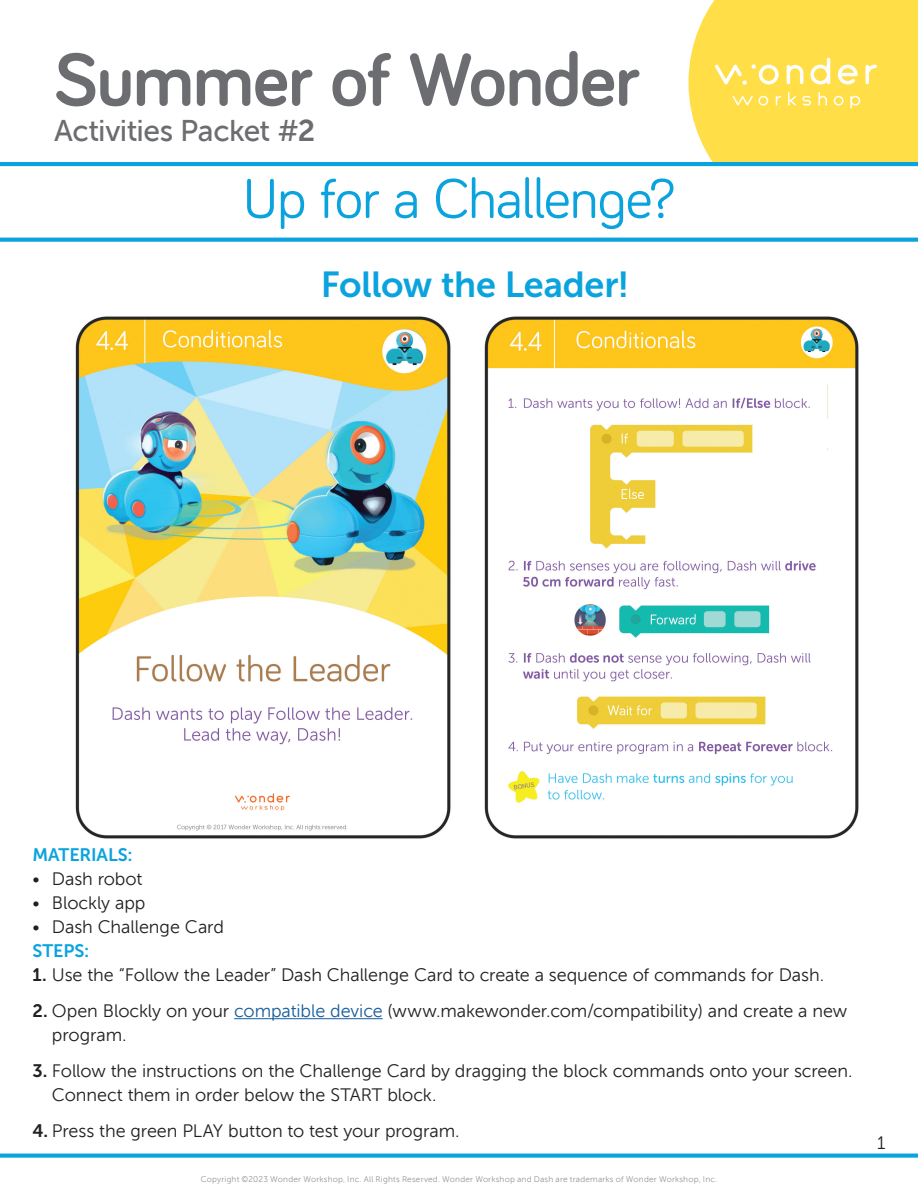
<style>
.page{position:relative;width:918px;height:1188px;background:#fff}
.page>*{position:absolute;margin:0;border:0;box-sizing:border-box;transform-origin:0 0}
.t1{font:700 76.5px "Bariol";letter-spacing:-.01em;color:#6c6d70}
.t2{font:57px "Bariol";letter-spacing:-.015em;color:#0aa3de}
.t3{font:36px "Museo Sans 700";letter-spacing:-.005em;color:#0aa3de}
.t4{font:30px "Museo Sans 500";letter-spacing:-.02em;color:#6c6d70}
.COPYTEXT{font:18px/24px "Museo Sans 300";letter-spacing:-.005em;color:#231f20}
.SUBLINE{font:18px "Museo Sans 700";letter-spacing:-.005em;color:#0aa3de}
.t5{font:8.25px "Museo Sans 300";letter-spacing:.025em;color:#939598}
.s1{font-family:"Museo Sans 700"}
.s2{color:#175d9e}
</style>
<div class="page">
<img style="left:75px;top:316px;width:376px;height:523px">
<img style="left:484px;top:316px;width:375px;height:523px">
<div style="left:688px;top:0;width:230px;height:162px;background:#ffde47"></div>
<svg style="left:0;top:162px;width:918px;height:80px"></svg>
<svg style="left:715px;top:64px;width:64px;height:21px"></svg>
<svg style="left:838px;top:65px;width:20px;height:19px"></svg>
<svg style="left:787px;top:65px;width:16px;height:19px"></svg>
<svg style="left:865px;top:65px;width:12px;height:19px"></svg>
<svg style="left:810px;top:58px;width:20px;height:26px"></svg>
<svg style="left:818px;top:92px;width:9px;height:13px"></svg>
<svg style="left:732px;top:96px;width:36px;height:10px"></svg>
<svg style="left:834px;top:96px;width:9px;height:10px"></svg>
<svg style="left:850px;top:96px;width:10px;height:12px"></svg>
<svg style="left:802px;top:96px;width:9px;height:9px"></svg>
<svg style="left:776px;top:96px;width:5px;height:10px"></svg>
<svg style="left:788px;top:92px;width:8px;height:13px"></svg>
<svg style="left:0;top:1154px;width:918px;height:4px;fill:#0aa3de"></svg>
<hr style="left:234px;top:1018px;width:149px;height:1px;background:#175d9e">
<p class="t1" style="left:54px;top:27px;width:588px">Summer of Wonder</p>
<p class="t4" style="left:54px;top:115px;width:263px">Activities Packet #<span class="s1">2</span></p>
<p class="t2" style="left:243px;top:160px;width:434px">Up for a Challenge?</p>
<p class="t3" style="left:321px;top:265px;width:310px">Follow the Leader!</p>
<p class="SUBLINE" style="left:32px;top:845px;width:102px">MATERIALS:</p>
<p class="COPYTEXT" style="left:32px;top:867px;width:112px">• Dash robot</p>
<p class="COPYTEXT" style="left:32px;top:891px;width:115px">• Blockly app</p>
<p class="COPYTEXT" style="left:32px;top:915px;width:193px">• Dash Challenge Card</p>
<p class="SUBLINE" style="left:32px;top:941px;width:59px">STEPS:</p>
<p class="COPYTEXT" style="left:32px;top:963px;width:793px"><span class="s1">1.</span> Use the “Follow the Leader” Dash Challenge Card to create a sequence of commands for Dash.</p>
<p class="COPYTEXT" style="left:52px;top:999px;width:797px;text-indent:-19px"><span class="s1">2.</span> Open Blockly on your <span class="s2">compatible device</span> (www.makewonder.com/compatibility) and create a new program.</p>
<p class="COPYTEXT" style="left:52px;top:1059px;width:802px;text-indent:-19px"><span class="s1">3.</span> Follow the instructions on the Challenge Card by dragging the block commands onto your screen.<br>Connect them in order below the START block.</p>
<p class="COPYTEXT" style="left:32px;top:1119px;width:429px"><span class="s1">4.</span> Press the green PLAY button to test your program.</p>
<p class="t5" style="left:201px;top:1174px;width:518px">Copyright ©2023 Wonder Workshop, Inc. All Rights Reserved. Wonder Workshop and Dash are trademarks of Wonder Workshop, Inc.</p>
<p class="COPYTEXT" style="left:877px;top:1131px;width:10px">1</p>
</div>
